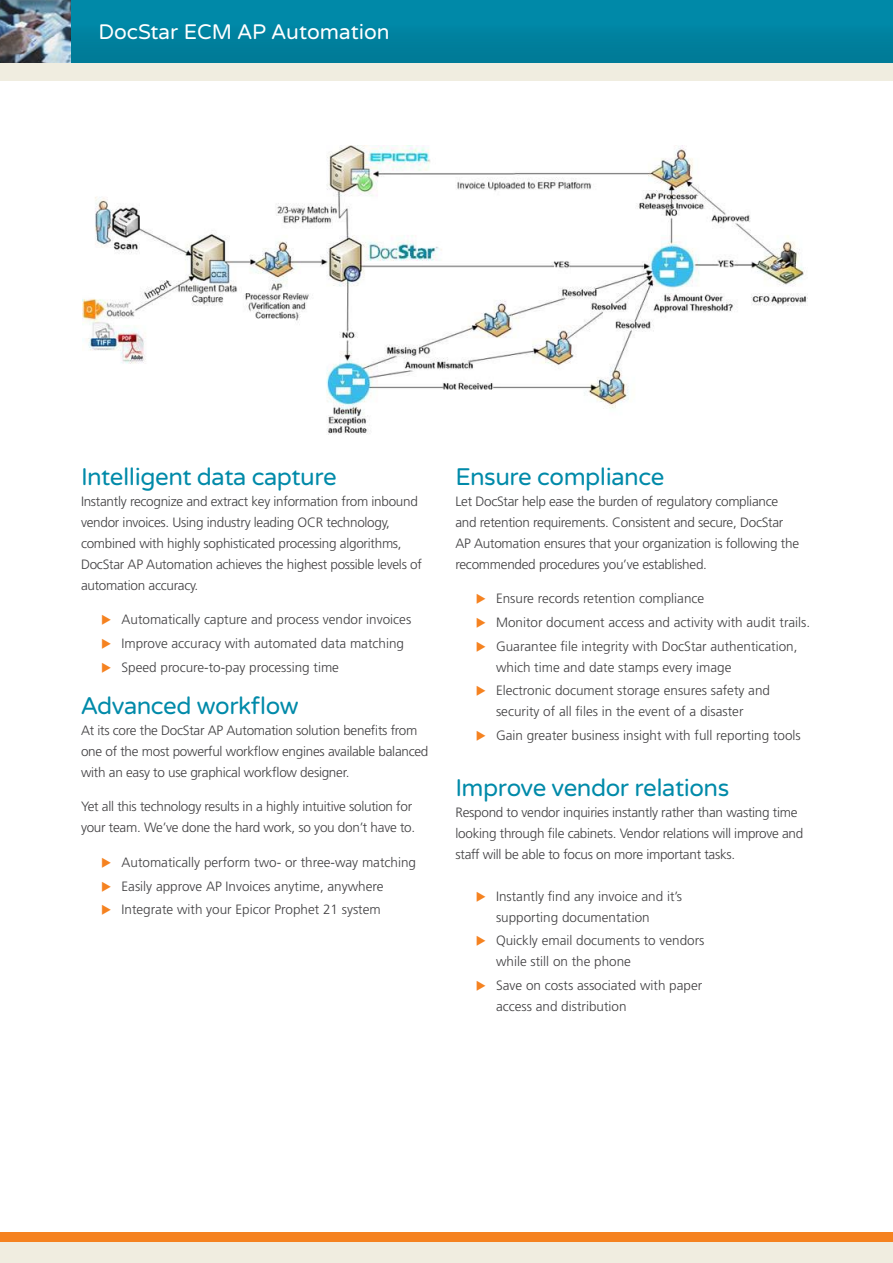
<style>
.page{position:relative;width:893px;height:1263px;background:#fff}
.page>*{position:absolute;margin:0;border:0;box-sizing:border-box;transform-origin:0 0}
.Body_Copy{font:24px "Varela Round";letter-spacing:-.02em;color:#008aa9}
.Body_Heading{font:24px "Varela Round";letter-spacing:-.02em;color:#008aa9}
.t1{font:21px "Varela Round";color:#fff}
.Body_Copy-2{font:300 13.5px/21px "Frutiger LT Std";color:#414042}
.Body_Copy-3{font:300 13.5px/21px "Frutiger LT Std";letter-spacing:-.02em;color:#414042}
.Body_Heading-2{font:300 13.5px/21px "Frutiger LT Std";letter-spacing:-.02em;color:#414042}
</style>
<div class="page">
<div style="left:0;top:0;width:893px;height:63px;background:#0084a2"></div>
<div style="left:0;top:1232px;width:893px;height:10px;background:#f58220"></div>
<div style="left:0;top:1242px;width:893px;height:21px;background:#f0ede0"></div>
<img style="left:0;top:0;width:71px;height:63px">
<img style="left:83px;top:145px;width:724px;height:290px">
<div style="left:0;top:63px;width:893px;height:17px;background:#f0ede0"></div>
<h2 class="t1" style="left:99px;top:20px;width:293px">DocStar ECM AP Automation</h2>
<p class="Body_Copy" style="left:81px;top:463px;width:257px">Intelligent data capture</p>
<p class="Body_Copy-3" style="left:81px;top:491px;width:342px">Instantly recognize and extract key information from inbound vendor invoices. Using industry leading OCR technology, combined with highly sophisticated processing algorithms, DocStar AP Automation achieves the highest possible levels of automation accuracy.</p>
<p class="Body_Copy-2" style="left:122px;top:609px;width:291px">Automatically capture and process vendor invoices</p>
<p class="Body_Copy-2" style="left:122px;top:633px;width:284px">Improve accuracy with automated data matching</p>
<p class="Body_Copy-2" style="left:122px;top:657px;width:219px">Speed procure-to-pay processing time</p>
<p class="Body_Copy" style="left:81px;top:692px;width:219px">Advanced workflow</p>
<p class="Body_Copy-3" style="left:81px;top:720px;width:349px">At its core the DocStar AP Automation solution benefits from one of the most powerful workflow engines available balanced with an easy to use graphical workflow designer.</p>
<p class="Body_Copy-3" style="left:81px;top:796px;width:336px">Yet all this technology results in a highly intuitive solution for your team. We’ve done the hard work, so you don’t have to.</p>
<p class="Body_Copy-2" style="left:122px;top:852px;width:296px">Automatically perform two- or three-way matching</p>
<p class="Body_Copy-2" style="left:122px;top:876px;width:264px">Easily approve AP Invoices anytime, anywhere</p>
<p class="Body_Copy-2" style="left:122px;top:899px;width:261px">Integrate with your Epicor Prophet 21 system</p>
<p class="Body_Copy" style="left:455px;top:463px;width:210px">Ensure compliance</p>
<p class="Body_Copy-3" style="left:455px;top:491px;width:345px">Let DocStar help ease the burden of regulatory compliance and retention requirements. Consistent and secure, DocStar AP Automation ensures that your organization is following the recommended procedures you’ve established.</p>
<p class="Body_Copy-2" style="left:496px;top:588px;width:210px">Ensure records retention compliance</p>
<p class="Body_Copy-2" style="left:496px;top:612px;width:316px">Monitor document access and activity with audit trails.</p>
<p class="Body_Copy-2" style="left:496px;top:636px;width:303px">Guarantee file integrity with DocStar authentication, which time and date stamps every image</p>
<p class="Body_Copy-2" style="left:496px;top:680px;width:276px">Electronic document storage ensures safety and security of all files in the event of a disaster</p>
<p class="Body_Copy-2" style="left:496px;top:725px;width:306px">Gain greater business insight with full reporting tools</p>
<p class="Body_Heading" style="left:455px;top:774px;width:275px">Improve vendor relations</p>
<p class="Body_Heading-2" style="left:455px;top:802px;width:349px">Respond to vendor inquiries instantly rather than wasting time looking through file cabinets. Vendor relations will improve and staff will be able to focus on more important tasks.</p>
<p class="Body_Copy-2" style="left:496px;top:886px;width:188px">Instantly find any invoice and it’s supporting documentation</p>
<p class="Body_Copy-2" style="left:496px;top:930px;width:210px">Quickly email documents to vendors while still on the phone</p>
<p class="Body_Copy-2" style="left:496px;top:975px;width:208px">Save on costs associated with paper access and distribution</p>
</div>
